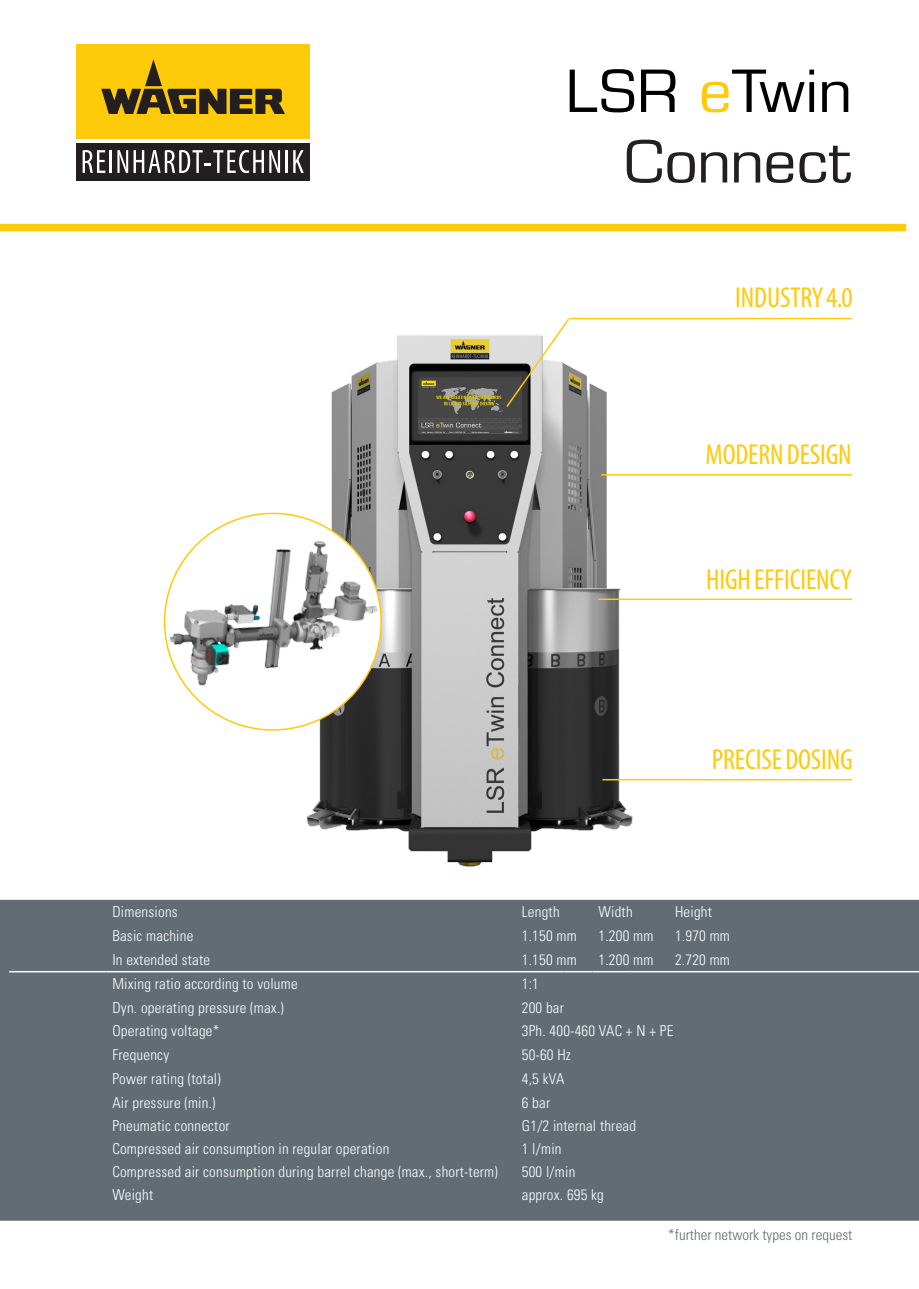
<style>
.page{position:relative;width:919px;height:1289px;background:#fff}
.page>*{position:absolute;margin:0;border:0;box-sizing:border-box;transform-origin:0 0}
.t1{font:condensed 58.5px/70.5px "Eurostile LT Std";letter-spacing:-.01em;color:#000001;text-align:right;scale:1.25 1}
.t2{font:condensed 28.95px "Myriad Pro";letter-spacing:-.005em;color:#feca0a}
.Unterliste{font:300 condensed 15px "Univers LT Std";letter-spacing:.015em;color:#fff}
.t3{font:300 condensed 15px "Univers LT Std";color:#616c74}
.s1{color:#feca0a}
.s2{color:#231f20}
</style>
<div class="page">
<img style="left:306px;top:317px;width:484px;height:550px">
<svg style="left:163px;top:506px;width:225px;height:229px"></svg>
<div style="left:77px;top:143px;width:233px;height:37px;background:#231f20"></div>
<svg style="left:83px;top:150px;width:22px;height:23px"></svg>
<hr style="left:110px;top:150px;width:2px;height:23px;background:#fff">
<svg style="left:117px;top:150px;width:163px;height:23px"></svg>
<hr style="left:285px;top:150px;width:3px;height:23px;background:#fff">
<svg style="left:293px;top:150px;width:11px;height:23px"></svg>
<div style="left:77px;top:45px;width:233px;height:94px;background:#feca0a"></div>
<svg style="left:101px;top:59px;width:184px;height:55px"></svg>
<div style="left:0;top:224px;width:906px;height:7px;background:#feca0a"></div>
<div style="left:0;top:899px;width:918px;height:322px;background:#616c74"></div>
<svg style="left:505px;top:317px;width:65px;height:91px"></svg>
<hr style="left:569px;top:318px;width:283px;height:1px;background:#feca0a">
<hr style="left:598px;top:598px;width:254px;height:2px;background:#feca0a">
<hr style="left:602px;top:779px;width:250px;height:1px;background:#feca0a">
<hr style="left:601px;top:474px;width:251px;height:1px;background:#feca0a">
<p class="t1" style="left:565px;top:55px;width:231px">LSR <span class="s1">e</span>Twin<br><span class="s2">Connect</span></p>
<p class="t2" style="left:735px;top:280px;width:119px">INDUSTRY 4.0</p>
<p class="t2" style="left:705px;top:437px;width:148px">MODERN DESIGN</p>
<p class="t2" style="left:706px;top:561px;width:147px">HIGH EFFICIENCY</p>
<p class="t2" style="left:711px;top:742px;width:142px">PRECISE DOSING</p>
<p class="Unterliste" style="left:112px;top:902px;width:67px">Dimensions</p>
<p class="Unterliste" style="left:522px;top:902px;width:39px">Length</p>
<p class="Unterliste" style="left:598px;top:902px;width:36px">Width</p>
<p class="Unterliste" style="left:675px;top:902px;width:38px">Height</p>
<p class="Unterliste" style="left:112px;top:926px;width:83px">Basic machine</p>
<p class="Unterliste" style="left:522px;top:926px;width:56px">1.150 mm</p>
<p class="Unterliste" style="left:598px;top:926px;width:56px">1.200 mm</p>
<p class="Unterliste" style="left:675px;top:926px;width:56px">1.970 mm</p>
<p class="Unterliste" style="left:112px;top:950px;width:99px">In extended state</p>
<p class="Unterliste" style="left:522px;top:950px;width:56px">1.150 mm</p>
<p class="Unterliste" style="left:598px;top:950px;width:56px">1.200 mm</p>
<p class="Unterliste" style="left:675px;top:950px;width:56px">2.720 mm</p>
<p class="Unterliste" style="left:112px;top:974px;width:187px">Mixing ratio according to volume</p>
<p class="Unterliste" style="left:522px;top:974px;width:19px">1:1</p>
<p class="Unterliste" style="left:112px;top:998px;width:173px">Dyn. operating pressure (max.)</p>
<p class="Unterliste" style="left:522px;top:998px;width:44px">200 bar</p>
<p class="Unterliste" style="left:112px;top:1022px;width:109px">Operating voltage*</p>
<p class="Unterliste" style="left:522px;top:1022px;width:153px">3Ph. 400-460 VAC + N + PE</p>
<p class="Unterliste" style="left:112px;top:1046px;width:58px">Frequency</p>
<p class="Unterliste" style="left:522px;top:1046px;width:51px">50-60 Hz</p>
<p class="Unterliste" style="left:112px;top:1070px;width:110px">Power rating (total)</p>
<p class="Unterliste" style="left:522px;top:1070px;width:44px">4,5 kVA</p>
<p class="Unterliste" style="left:112px;top:1094px;width:105px">Air pressure (min.)</p>
<p class="Unterliste" style="left:522px;top:1094px;width:30px">6 bar</p>
<p class="Unterliste" style="left:112px;top:1116px;width:119px">Pneumatic connector</p>
<p class="Unterliste" style="left:522px;top:1116px;width:116px">G1/2 internal thread</p>
<p class="Unterliste" style="left:112px;top:1139px;width:278px">Compressed air consumption in regular operation</p>
<p class="Unterliste" style="left:522px;top:1139px;width:41px">1 l/min</p>
<p class="Unterliste" style="left:112px;top:1162px;width:387px">Compressed air consumption during barrel change (max., short-term)</p>
<p class="Unterliste" style="left:522px;top:1162px;width:55px">500 l/min</p>
<p class="Unterliste" style="left:112px;top:1185px;width:42px">Weight</p>
<p class="Unterliste" style="left:522px;top:1185px;width:84px">approx. 695 kg</p>
<p class="t3" style="left:668px;top:1225px;width:186px">*further network types on request</p>
</div>
